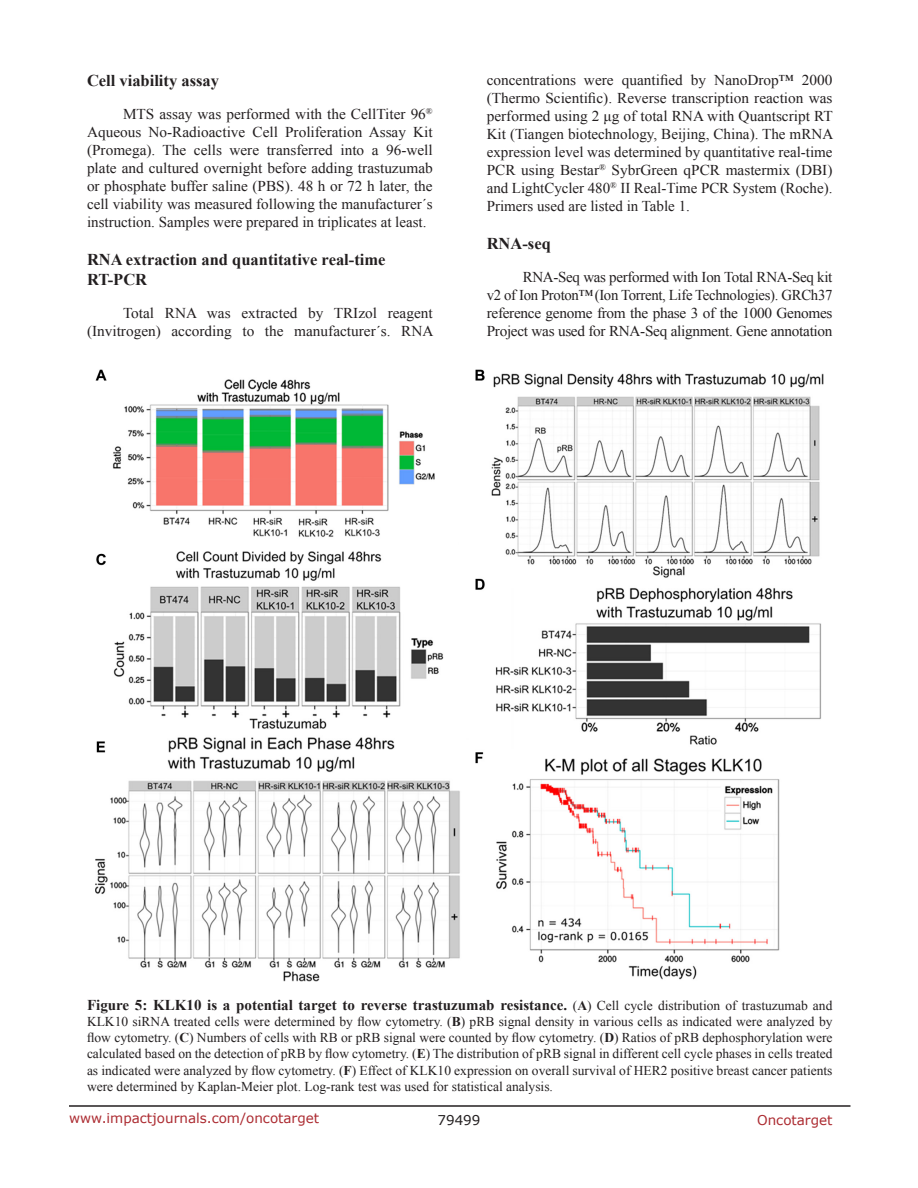
<style>
.page{position:relative;width:918px;height:1188px;background:#fff}
.page>*{position:absolute;margin:0;border:0;box-sizing:border-box;transform-origin:0 0}
.SubHeading_middle{font:700 16.5px/19.8px "Times New Roman";color:#231f20}
.BodyText{font:15px/18px "Times New Roman";color:#231f20;text-align:justify}
.FigureText{font:700 15px "Times New Roman";color:#231f20}
.FigureText-2{font:13.5px/16.2px "Times New Roman";color:#231f20;text-align:justify}
.t1{font:13.5px "Verdana";color:#ac2b31}
.t2{font:13.5px "Verdana";color:#231f20}
.s1{font-weight:400;font-size:13.5px}
.s2{font-size:13.5px}
.s3{font-weight:700}
</style>
<div class="page">
<hr style="left:69px;top:1105px;width:781px;height:2px;background:#231f20">
<img style="left:96px;top:369px;width:728px;height:612px">
<p class="SubHeading_middle" style="left:87px;top:70px;width:134px">Cell viability assay</p>
<p class="BodyText" style="left:87px;top:105px;width:347px;text-indent:36px">MTS assay was performed with the CellTiter 96<sup>® </sup>Aqueous No-Radioactive Cell Proliferation Assay Kit (Promega). The cells were transferred into a 96-well plate and cultured overnight before adding trastuzumab or phosphate buffer saline (PBS). 48 h or 72 h later, the cell viability was measured following the manufacturer´s instruction. Samples were prepared in triplicates at least.</p>
<p class="SubHeading_middle" style="left:87px;top:249px;width:300px">RNA extraction and quantitative real-time<br>RT-PCR</p>
<p class="BodyText" style="left:87px;top:304px;width:348px;text-align:right">Total RNA was extracted by TRIzol reagent (Invitrogen) according to the manufacturer´s. RNA</p>
<p class="BodyText" style="left:487px;top:71px;width:348px">concentrations were quantified by NanoDrop™ 2000 (Thermo Scientific). Reverse transcription reaction was performed using 2 μg of total RNA with Quantscript RT Kit (Tiangen biotechnology, Beijing, China). The mRNA expression level was determined by quantitative real-time PCR using Bestar<sup>®</sup> SybrGreen qPCR mastermix (DBI) and LightCycler 480<sup>®</sup> II Real-Time PCR System (Roche).<br>Primers used are listed in Table 1.</p>
<p class="SubHeading_middle" style="left:487px;top:233px;width:66px">RNA-seq</p>
<p class="BodyText" style="left:487px;top:268px;width:347px;text-indent:36px">RNA-Seq was performed with Ion Total RNA-Seq kit v2 of Ion Proton™(Ion Torrent, Life Technologies). GRCh37 reference genome from the phase 3 of the 1000 Genomes Project was used for RNA-Seq alignment. Gene annotation</p>
<p class="FigureText" style="left:87px;top:994px;width:747px">Figure 5: KLK10 is a potential target to reverse trastuzumab resistance. <span class="s1">(</span><span class="s2">A</span><span class="s1">) Cell cycle distribution of trastuzumab and</span></p>
<p class="FigureText-2" style="left:87px;top:1013px;width:747px">KLK10 siRNA treated cells were determined by flow cytometry. (<span class="s3">B</span>) pRB signal density in various cells as indicated were analyzed by flow cytometry. (<span class="s3">C</span>) Numbers of cells with RB or pRB signal were counted by flow cytometry. (<span class="s3">D</span>) Ratios of pRB dephosphorylation were calculated based on the detection of pRB by flow cytometry. (<span class="s3">E</span>) The distribution of pRB signal in different cell cycle phases in cells treated as indicated were analyzed by flow cytometry. (<span class="s3">F</span>) Effect of KLK10 expression on overall survival of HER2 positive breast cancer patients were determined by Kaplan-Meier plot. Log-rank test was used for statistical analysis.</p>
<p class="t1" style="left:69px;top:1109px;width:252px">www.impactjournals.com/oncotarget</p>
<p class="t2" style="left:438px;top:1111px;width:44px">79499</p>
<p class="t1" style="left:757px;top:1111px;width:77px">Oncotarget</p>
</div>
